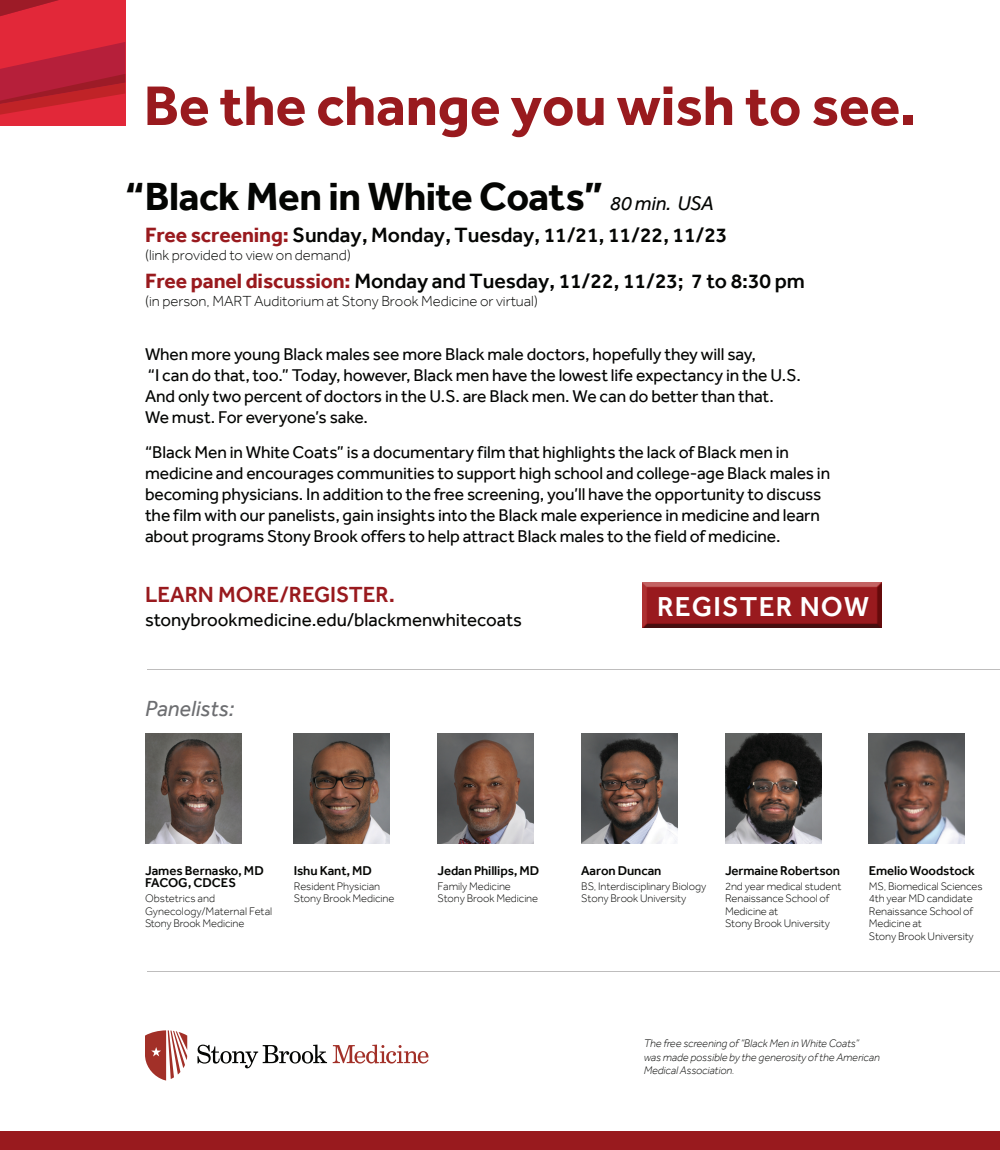
<style>
.page{position:relative;width:1000px;height:1150px;background:#fff}
.page>*{position:absolute;margin:0;border:0;box-sizing:border-box;transform-origin:0 0}
.t1{font:700 57.62px "Effra";letter-spacing:-.005em;color:#991a1e}
.t2{font:700 40.38px "Effra";letter-spacing:-.015em;color:#040503}
.t3{font:500 28.25px "Effra";letter-spacing:.04em;color:#fff}
.t4{font:500 22.5px "Effra";color:#991a1e}
.t5{font:italic 22.5px "Effra";color:#6d6e71}
.t6{font:500 21.25px "Effra";letter-spacing:-.005em;color:#040503}
.t7{font:18.75px "Effra";color:#040503}
.t8{font:17.5px/21px "Effra";letter-spacing:-.01em;color:#040503}
.t9{font:300 15px "Effra";letter-spacing:-.005em;color:#040503}
.t10{font:500 13.12px/12.5px "Effra";letter-spacing:-.01em;color:#040503}
.t11{font:300 11.25px/12.5px "Effra";letter-spacing:-.01em;color:#040503}
.t12{font:italic 300 11.25px/13.5px "Effra";color:#040503}
.s1{font-weight:400;font-style:italic;font-size:20.38px}
.s2{font-weight:700;color:#991a1e}
</style>
<div class="page">
<div style="left:0;top:0;width:125px;height:125px;background:#e22839"></div>
<svg style="left:0;top:0;width:59px;height:16px"></svg>
<svg style="left:0;top:42px;width:125px;height:73px"></svg>
<div style="left:0;top:1131px;width:1000px;height:19px;background:#991a1e"></div>
<svg style="left:197px;top:1045px;width:130px;height:23px"></svg>
<svg style="left:333px;top:1045px;width:95px;height:19px"></svg>
<svg style="left:145px;top:1030px;width:42px;height:51px"></svg>
<img style="left:643px;top:583px;width:238px;height:45px">
<hr style="left:148px;top:669px;width:852px;height:1px;background:#bebdbd">
<hr style="left:148px;top:971px;width:852px;height:1px;background:#bebdbd">
<img style="left:145px;top:733px;width:96px;height:111px">
<img style="left:294px;top:733px;width:96px;height:111px">
<img style="left:438px;top:733px;width:96px;height:111px">
<img style="left:581px;top:733px;width:97px;height:111px">
<img style="left:725px;top:733px;width:96px;height:111px">
<img style="left:869px;top:733px;width:96px;height:111px">
<h1 class="t1" style="left:144px;top:71px;width:774px">Be the change you wish to see.</h1>
<h2 class="t2" style="left:125px;top:172px;width:590px">“Black Men in White Coats” <span class="s1">80 min. USA</span></h2>
<p class="t6" style="left:145px;top:223px;width:584px"><span class="s2">Free screening:</span> Sunday, Monday, Tuesday, 11/21, 11/22, 11/23</p>
<p class="t9" style="left:145px;top:247px;width:207px">(link provided to view on demand)</p>
<p class="t6" style="left:145px;top:269px;width:661px"><span class="s2">Free panel discussion:</span> Monday and Tuesday, 11/22, 11/23; 7 to 8:30 pm</p>
<p class="t9" style="left:145px;top:293px;width:394px">(in person, MART Auditorium at Stony Brook Medicine or virtual)</p>
<p class="t8" style="left:145px;top:343px;width:657px">When more young Black males see more Black male doctors, hopefully they will say,<br>“I can do that, too.” Today, however, Black men have the lowest life expectancy in the U.S.<br>And only two percent of doctors in the U.S. are Black men. We can do better than that.<br>We must. For everyone’s sake.</p>
<p class="t8" style="left:145px;top:441px;width:687px">“Black Men in White Coats” is a documentary film that highlights the lack of Black men in medicine and encourages communities to support high school and college-age Black males in becoming physicians. In addition to the free screening, you’ll have the opportunity to discuss the film with our panelists, gain insights into the Black male experience in medicine and learn about programs Stony Brook offers to help attract Black males to the field of medicine.</p>
<p class="t4" style="left:145px;top:581px;width:251px">LEARN MORE/REGISTER.</p>
<p class="t7" style="left:145px;top:609px;width:379px">stonybrookmedicine.edu/blackmenwhitecoats</p>
<p class="t5" style="left:145px;top:695px;width:91px">Panelists:</p>
<h3 class="t3" style="left:657px;top:590px;width:213px">REGISTER NOW</h3>
<p class="t10" style="left:145px;top:864px;width:120px">James Bernasko, MD<br>FACOG, CDCES</p>
<p class="t11" style="left:145px;top:892px;width:129px">Obstetrics and<br>Gynecology/Maternal Fetal<br>Stony Brook Medicine</p>
<p class="t10" style="left:294px;top:864px;width:80px">Ishu Kant, MD</p>
<p class="t11" style="left:294px;top:880px;width:102px">Resident Physician<br>Stony Brook Medicine</p>
<p class="t10" style="left:438px;top:864px;width:103px">Jedan Phillips, MD</p>
<p class="t11" style="left:438px;top:880px;width:102px">Family Medicine<br>Stony Brook Medicine</p>
<p class="t10" style="left:581px;top:864px;width:82px">Aaron Duncan</p>
<p class="t11" style="left:581px;top:880px;width:126px">BS, Interdisciplinary Biology<br>Stony Brook University</p>
<p class="t10" style="left:725px;top:864px;width:117px">Jermaine Robertson</p>
<p class="t11" style="left:725px;top:880px;width:118px">2nd year medical student<br>Renaissance School of<br>Medicine at<br>Stony Brook University</p>
<p class="t10" style="left:869px;top:864px;width:108px">Emelio Woodstock</p>
<p class="t11" style="left:869px;top:880px;width:115px">MS, Biomedical Sciences<br>4th year MD candidate<br>Renaissance School of<br>Medicine at<br>Stony Brook University</p>
<p class="t12" style="left:644px;top:1037px;width:238px">The free screening of “Black Men in White Coats”<br>was made possible by the generosity of the American<br>Medical Association.</p>
</div>
